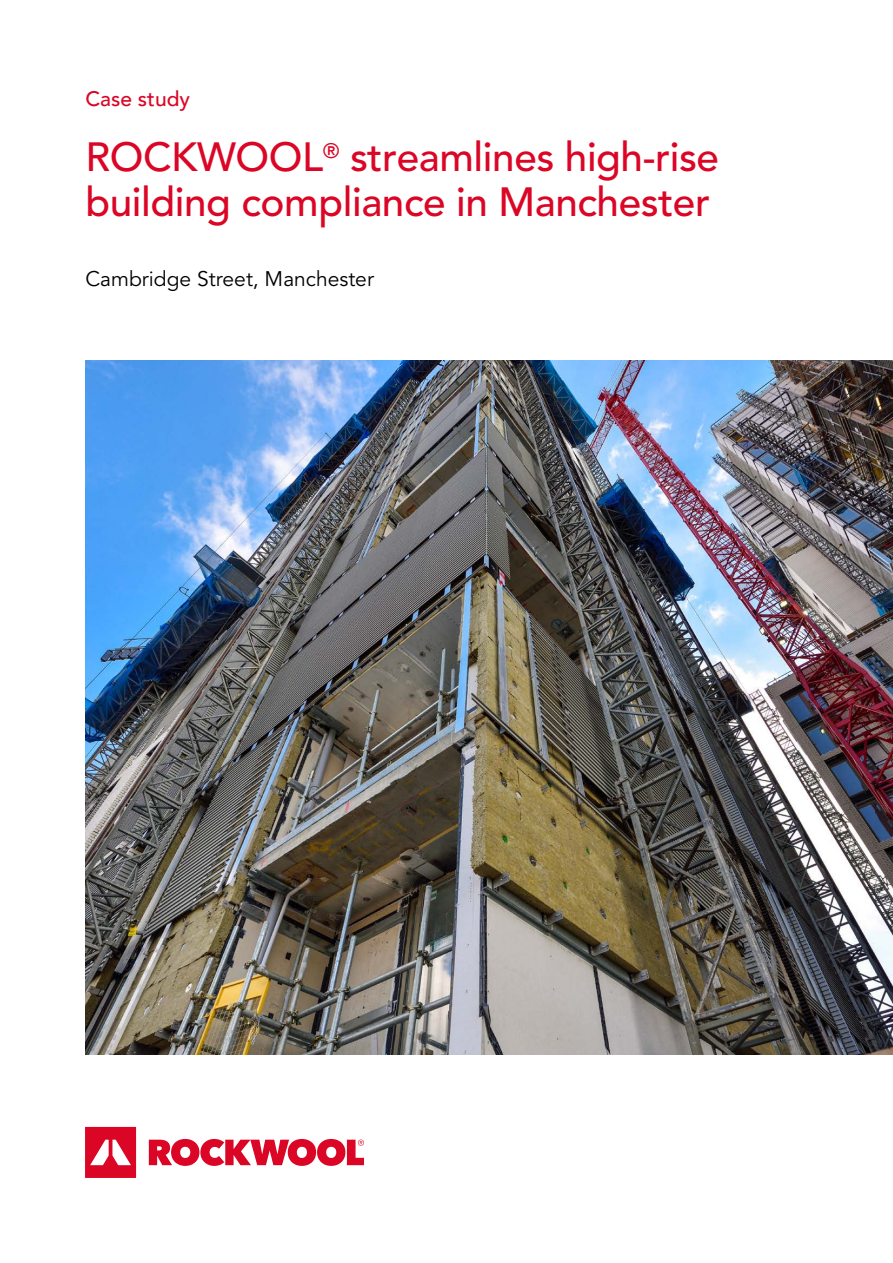
<style>
.page{position:relative;width:893px;height:1263px;background:#fff}
.page>*{position:absolute;margin:0;border:0;box-sizing:border-box;transform-origin:0 0}
.t1{font:500 40.5px/45px "Avenir LT Std";letter-spacing:-.01em;color:#db0626}
.t2{font:21px "Avenir LT Std";color:#000}
.t3{font:500 21px "Avenir";color:#db0626}
</style>
<div class="page">
<img style="left:85px;top:360px;width:808px;height:694px">
<svg style="left:85px;top:1127px;width:51px;height:51px"></svg>
<svg style="left:149px;top:1139px;width:215px;height:27px"></svg>
<p class="t3" style="left:85px;top:81px;width:106px">Case study</p>
<p class="t1" style="left:85px;top:135px;width:635px">ROCKWOOL<sup>®</sup> streamlines high-rise building compliance in Manchester</p>
<p class="t2" style="left:85px;top:266px;width:290px">Cambridge Street, Manchester</p>
</div>
